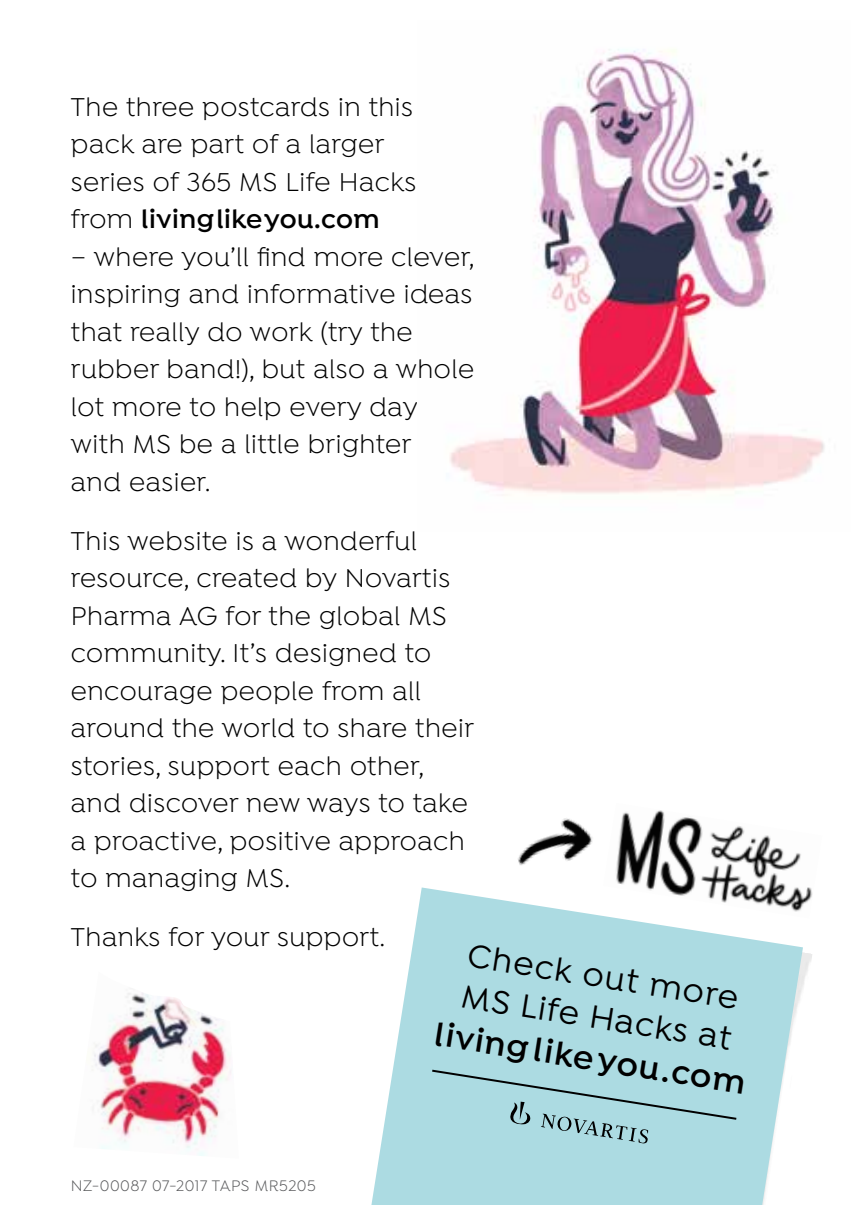
<style>
.page{position:relative;width:851px;height:1205px;background:#fff}
.page>*{position:absolute;margin:0;border:0;box-sizing:border-box;transform-origin:0 0}
.t1{font:500 34.5px/41.5px "Isidora";color:#000}
.t2{font:600 34.5px "Isidora";color:#000}
.t3{font:27.5px/37.5px "Isidora";letter-spacing:.02em;color:#000}
.t4{font:16.25px "Isidora";letter-spacing:.03em;color:#58595b}
.s1{font-weight:600}
</style>
<div class="page">
<img style="left:802px;top:950px;width:10px;height:39px">
<svg style="left:371px;top:887px;width:431px;height:318px;fill:#acdbe2"></svg>
<svg style="left:430px;top:1068px;width:308px;height:76px;background:#a3d0d7"></svg>
<img style="left:92px;top:992px;width:139px;height:164px">
<img style="left:504px;top:818px;width:99px;height:85px">
<img style="left:603px;top:810px;width:210px;height:108px">
<img style="left:450px;top:49px;width:375px;height:445px">
<p class="t3" style="left:71px;top:90px;width:347px">The three postcards in this pack are part of a larger series of 365 MS Life Hacks from <span class="s1">livinglikeyou.com</span></p>
<p class="t3" style="left:71px;top:240px;width:405px">– where you’ll find more clever, inspiring and informative ideas that really do work (try the rubber band!), but also a whole lot more to help every day with MS be a little brighter<br>and easier.</p>
<p class="t3" style="left:71px;top:523px;width:404px">This website is a wonderful resource, created by Novartis<br>Pharma AG for the global MS community. It’s designed to encourage people from all around the world to share their stories, support each other, and discover new ways to take a proactive, positive approach to managing MS.</p>
<p class="t3" style="left:71px;top:920px;width:316px">Thanks for your support.</p>
<p class="t1" style="left:471px;top:936px;width:275px;rotate:9deg">Check out more<br>MS Life Hacks at</p>
<p class="t2" style="left:438px;top:1013px;width:315px;rotate:9deg">living likeyou.com</p>
<p class="t4" style="left:71px;top:1176px;width:246px">NZ-00087 07-2017 TAPS MR5205</p>
</div>
